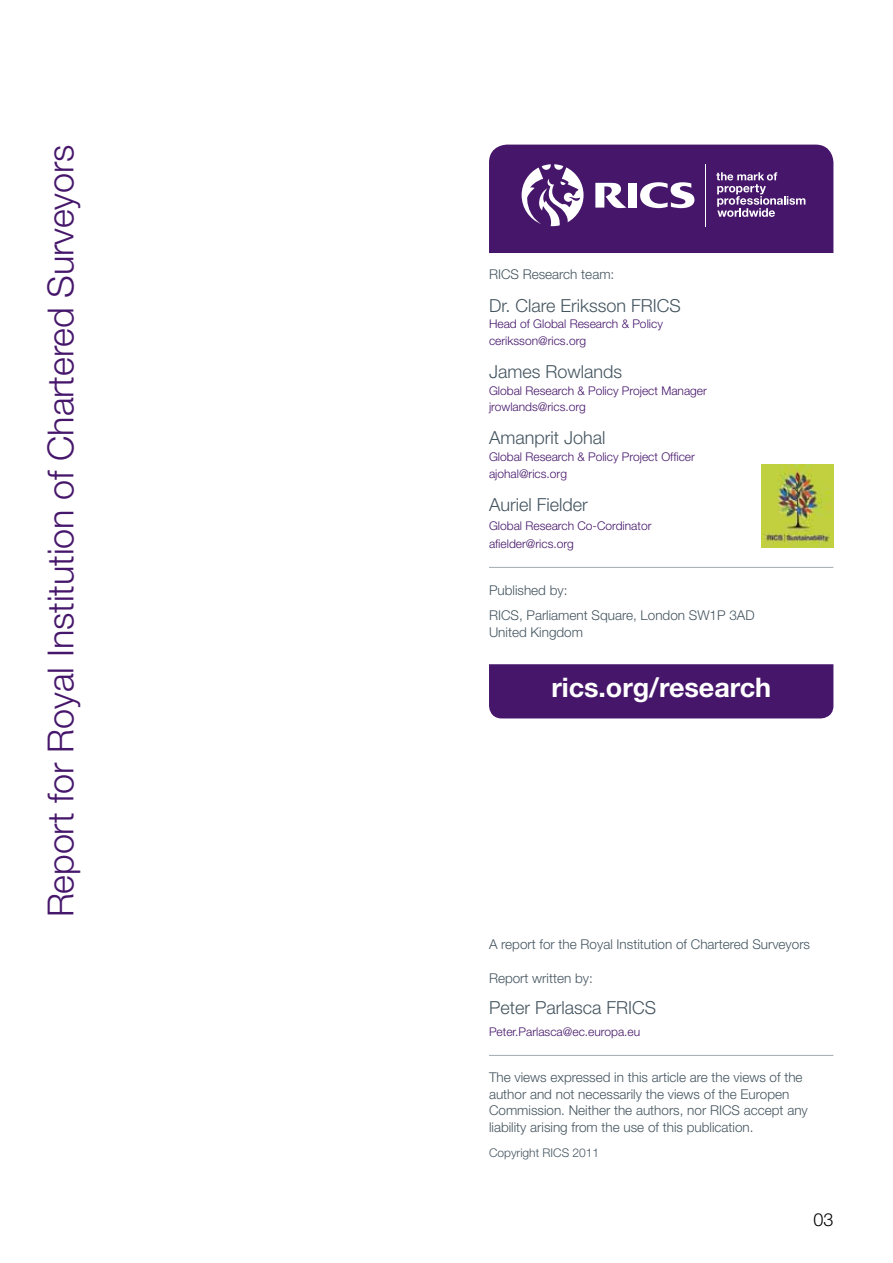
<style>
.page{position:relative;width:893px;height:1263px;background:#fff}
.page>*{position:absolute;margin:0;border:0;box-sizing:border-box;transform-origin:0 0}
.t1{font:300 36px "Helvetica Neue LT";letter-spacing:-.005em;color:#46166b}
.t2{font:700 27px "Helvetica Neue LT";letter-spacing:-.005em;color:#fff}
.t3{font:300 18px "Helvetica Neue LT";color:#455560}
.t4{font:300 18px "Helvetica Neue LT";color:#000}
.t5{font:300 13.5px/16.5px "Helvetica Neue LT";color:#455560}
.t6{font:300 12px/16.6px "Helvetica Neue LT";color:#46166b}
.t7{font:300 12px "Helvetica Neue LT";color:#455560}
</style>
<div class="page">
<div style="left:489px;top:664px;width:344px;height:54px;background:#46166b"></div>
<svg style="left:489px;top:145px;width:344px;height:108px;background:#592e7a"></svg>
<hr style="left:489px;top:567px;width:344px;height:1px;background:#a2aaaf">
<img style="left:761px;top:465px;width:72px;height:82px">
<hr style="left:489px;top:1055px;width:344px;height:1px;background:#a2aaaf">
<h1 class="t1" style="left:39px;top:917px;width:774px;rotate:-90deg">Report for Royal Institution of Chartered Surveyors</h1>
<p class="t5" style="left:489px;top:265px;width:127px">RICS Research team:</p>
<h3 class="t3" style="left:489px;top:294px;width:193px">Dr. Clare Eriksson FRICS</h3>
<p class="t6" style="left:489px;top:315px;width:175px">Head of Global Research &amp; Policy ceriksson@rics.org</p>
<h3 class="t3" style="left:489px;top:361px;width:135px">James Rowlands</h3>
<p class="t6" style="left:489px;top:382px;width:219px">Global Research &amp; Policy Project Manager jrowlands@rics.org</p>
<h3 class="t3" style="left:489px;top:427px;width:118px">Amanprit Johal</h3>
<p class="t6" style="left:489px;top:448px;width:207px">Global Research &amp; Policy Project Officer ajohal@rics.org</p>
<h3 class="t3" style="left:489px;top:493px;width:100px">Auriel Fielder</h3>
<p class="t6" style="left:489px;top:516px;width:164px;line-height:18.8px">Global Research Co-Cordinator afielder@rics.org</p>
<p class="t5" style="left:489px;top:578px;width:267px;line-height:25px">Published by:<br>RICS, Parliament Square, London SW1P 3AD</p>
<p class="t5" style="left:489px;top:623px;width:96px">United Kingdom</p>
<h2 class="t2" style="left:551px;top:671px;width:221px">rics.org/research</h2>
<p class="t5" style="left:489px;top:936px;width:323px">A report for the Royal Institution of Chartered Surveyors</p>
<p class="t5" style="left:489px;top:969px;width:105px">Report written by:</p>
<h3 class="t3" style="left:489px;top:996px;width:169px">Peter Parlasca FRICS</h3>
<p class="t6" style="left:489px;top:1023px;width:153px">Peter.Parlasca@ec.europa.eu</p>
<p class="t5" style="left:489px;top:1069px;width:320px">The views expressed in this article are the views of the author and not necessarily the views of the Europen Commission. Neither the authors, nor RICS accept any liability arising from the use of this publication.</p>
<p class="t7" style="left:489px;top:1145px;width:112px">Copyright RICS 2011</p>
<h3 class="t4" style="left:813px;top:1209px;width:22px">03</h3>
</div>
